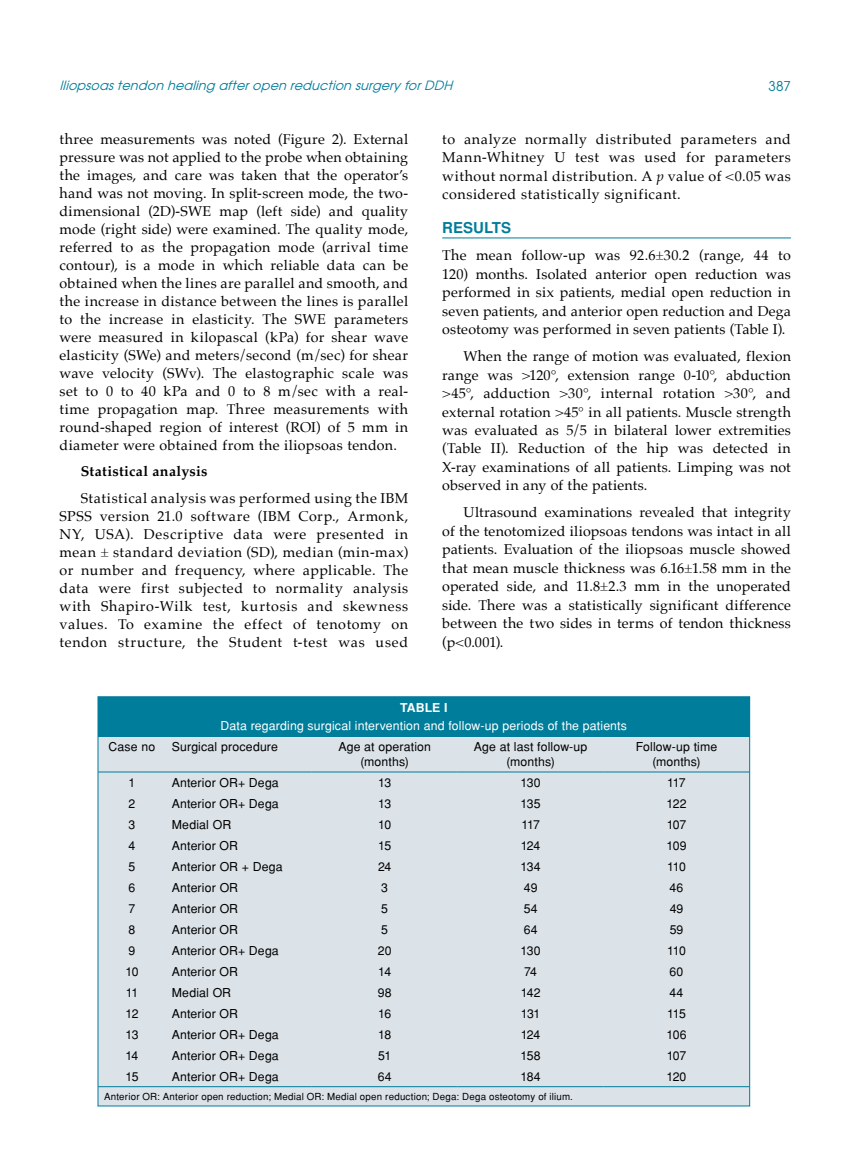
<style>
.page{position:relative;width:859px;height:1170px;background:#fff}
.page>*{position:absolute;margin:0;border:0;box-sizing:border-box;transform-origin:0 0}
.t1{font:700 15px "Helvetica Tr";letter-spacing:.005em;color:#007d9a}
.t2{font:14.25px/18px "Palatino";letter-spacing:.025em;color:#000;text-align:justify}
.t3{font:700 14.25px "Palatino";letter-spacing:.025em;color:#000}
.t4{font:13.5px "Avant Garde Tr";color:#007d9a}
.t5{font:italic 12.75px "Avant Garde Tr";color:#007d9a}
.t6{font:12.3px/14.7px "Helvetica Normal Tr";letter-spacing:.01em;color:#000;text-align:center}
.t7{font:12.3px "Helvetica Normal Tr";letter-spacing:.01em;color:#fff}
.t8{font:700 12.3px "Helvetica Tr";color:#fff}
.t9{font:9.75px "Helvetica Normal Tr";letter-spacing:.02em;color:#000}
.s1{font-style:italic}
</style>
<div class="page">
<hr style="left:442px;top:237px;width:349px;height:1px;background:#007d9a">
<div style="left:98px;top:696px;width:652px;height:409px;background:#dbe2e8"></div>
<div style="left:98px;top:697px;width:651px;height:39px;background:#007d9a"></div>
<hr style="left:98px;top:1086px;width:68px;height:1px;background:#007d9a">
<hr style="left:166px;top:1086px;width:146px;height:1px;background:#007d9a">
<hr style="left:312px;top:1086px;width:146px;height:1px;background:#007d9a">
<hr style="left:458px;top:1086px;width:146px;height:1px;background:#007d9a">
<hr style="left:604px;top:1086px;width:145px;height:1px;background:#007d9a">
<hr style="left:98px;top:771px;width:68px;height:1px;background:#007d9a">
<hr style="left:166px;top:771px;width:146px;height:1px;background:#007d9a">
<hr style="left:312px;top:771px;width:146px;height:1px;background:#007d9a">
<hr style="left:458px;top:771px;width:146px;height:1px;background:#007d9a">
<hr style="left:604px;top:771px;width:145px;height:1px;background:#007d9a">
<p class="t5" style="left:60px;top:78px;width:398px">Iliopsoastendon healing afteropen reduction surgeryforDDH</p>
<p class="t4" style="left:768px;top:77px;width:24px">387</p>
<p class="t2" style="left:60px;top:130px;width:350px">three measurements was noted (Figure 2). External pressure was not applied to the probe when obtaining the images, and care was taken that the operator’s hand was not moving. In split-screen mode, the two&shy;dimensional (2D)-SWE map (left side) and quality mode (right side) were examined. The quality mode, referred to as the propagation mode (arrival time contour), is a mode in which reliable data can be obtained when the lines are parallel and smooth, and the increase in distance between the lines is parallel to the increase in elasticity. The SWE parameters were measured in kilopascal (kPa) for shear wave elasticity (SWe) and meters/second (m/sec) for shear wave velocity (SWv). The elastographic scale was set to 0 to 40 kPa and 0 to 8 m/sec with a real&shy;time propagation map. Three measurements with round-shaped region of interest (ROI) of 5 mm in diameter were obtained from the iliopsoas tendon.</p>
<p class="t3" style="left:81px;top:459px;width:128px">Statistical analysis</p>
<p class="t2" style="left:60px;top:489px;width:350px;text-indent:21px">Statistical analysis was performed using the IBM SPSS version 21.0 software (IBM Corp., Armonk, NY, USA). Descriptive data were presented in mean ± standard deviation (SD), median (min-max) or number and frequency, where applicable. The data were first subjected to normality analysis with Shapiro-Wilk test, kurtosis and skewness values. To examine the effect of tenotomy on tendon structure, the Student t-test was used</p>
<p class="t2" style="left:442px;top:129px;width:350px;line-height:18.5px">to analyze normally distributed parameters and Mann-Whitney U test was used for parameters without normal distribution. A <span class="s1">p</span> value of &lt;0.05 was considered statistically significant.</p>
<p class="t1" style="left:442px;top:219px;width:71px">RESULTS</p>
<p class="t2" style="left:442px;top:246px;width:350px;line-height:18.5px">The mean follow-up was 92.6±30.2 (range, 44 to 120) months. Isolated anterior open reduction was performed in six patients, medial open reduction in seven patients, and anterior open reduction and Dega osteotomy was performed in seven patients (Table I).</p>
<p class="t2" style="left:442px;top:347px;width:350px;line-height:18.5px;text-indent:21px">When the range of motion was evaluated, flexion range was &gt;120°, extension range 0-10°, abduction &gt;45°, adduction &gt;30°, internal rotation &gt;30°, and external rotation &gt;45° in all patients. Muscle strength was evaluated as 5/5 in bilateral lower extremities (Table II). Reduction of the hip was detected in X-ray examinations of all patients. Limping was not observed in any of the patients.</p>
<p class="t2" style="left:442px;top:503px;width:350px;line-height:18.5px;text-indent:21px">Ultrasound examinations revealed that integrity of the tenotomized iliopsoas tendons was intact in all patients. Evaluation of the iliopsoas muscle showed that mean muscle thickness was 6.16±1.58 mm in the operated side, and 11.8±2.3 mm in the unoperated side. There was a statistically significant difference between the two sides in terms of tendon thickness (p&lt;0.001).</p>
<p class="t8" style="left:400px;top:700px;width:49px">Table I</p>
<p class="t7" style="left:221px;top:718px;width:408px">Data regarding surgical intervention and follow-up periods of the patients</p>
<p class="t6" style="left:109px;top:739px;width:48px">Case no</p>
<p class="t6" style="left:172px;top:739px;width:108px">Surgical procedure</p>
<p class="t6" style="left:338px;top:739px;width:94px">Age at operation (months)</p>
<p class="t6" style="left:474px;top:739px;width:115px">Age at last follow-up (months)</p>
<p class="t6" style="left:636px;top:739px;width:83px">Follow-up time (months)</p>
<p class="t6" style="left:129px;top:775px;width:8px">1</p>
<p class="t6" style="left:172px;top:775px;width:108px">Anterior OR+ Dega</p>
<p class="t6" style="left:378px;top:775px;width:15px">13</p>
<p class="t6" style="left:521px;top:775px;width:22px">130</p>
<p class="t6" style="left:667px;top:775px;width:20px">117</p>
<p class="t6" style="left:129px;top:796px;width:8px">2</p>
<p class="t6" style="left:172px;top:796px;width:108px">Anterior OR+ Dega</p>
<p class="t6" style="left:378px;top:796px;width:15px">13</p>
<p class="t6" style="left:521px;top:796px;width:22px">135</p>
<p class="t6" style="left:666px;top:796px;width:21px">122</p>
<p class="t6" style="left:129px;top:817px;width:8px">3</p>
<p class="t6" style="left:172px;top:817px;width:61px">Medial OR</p>
<p class="t6" style="left:378px;top:817px;width:15px">10</p>
<p class="t6" style="left:521px;top:817px;width:20px">117</p>
<p class="t6" style="left:667px;top:817px;width:21px">107</p>
<p class="t6" style="left:129px;top:838px;width:8px">4</p>
<p class="t6" style="left:172px;top:838px;width:68px">Anterior OR</p>
<p class="t6" style="left:378px;top:838px;width:15px">15</p>
<p class="t6" style="left:521px;top:838px;width:21px">124</p>
<p class="t6" style="left:666px;top:838px;width:22px">109</p>
<p class="t6" style="left:129px;top:859px;width:8px">5</p>
<p class="t6" style="left:172px;top:859px;width:112px">Anterior OR + Dega</p>
<p class="t6" style="left:378px;top:859px;width:15px">24</p>
<p class="t6" style="left:521px;top:859px;width:22px">134</p>
<p class="t6" style="left:667px;top:859px;width:20px">110</p>
<p class="t6" style="left:129px;top:880px;width:8px">6</p>
<p class="t6" style="left:172px;top:880px;width:68px">Anterior OR</p>
<p class="t6" style="left:381px;top:880px;width:8px">3</p>
<p class="t6" style="left:524px;top:880px;width:15px">49</p>
<p class="t6" style="left:670px;top:880px;width:15px">46</p>
<p class="t6" style="left:129px;top:901px;width:8px">7</p>
<p class="t6" style="left:172px;top:901px;width:68px">Anterior OR</p>
<p class="t6" style="left:381px;top:901px;width:8px">5</p>
<p class="t6" style="left:524px;top:901px;width:15px">54</p>
<p class="t6" style="left:670px;top:901px;width:15px">49</p>
<p class="t6" style="left:129px;top:922px;width:8px">8</p>
<p class="t6" style="left:172px;top:922px;width:68px">Anterior OR</p>
<p class="t6" style="left:381px;top:922px;width:8px">5</p>
<p class="t6" style="left:524px;top:922px;width:15px">64</p>
<p class="t6" style="left:670px;top:922px;width:15px">59</p>
<p class="t6" style="left:129px;top:943px;width:8px">9</p>
<p class="t6" style="left:172px;top:943px;width:108px">Anterior OR+ Dega</p>
<p class="t6" style="left:378px;top:943px;width:15px">20</p>
<p class="t6" style="left:521px;top:943px;width:22px">130</p>
<p class="t6" style="left:667px;top:943px;width:20px">110</p>
<p class="t6" style="left:125px;top:964px;width:15px">10</p>
<p class="t6" style="left:172px;top:964px;width:68px">Anterior OR</p>
<p class="t6" style="left:378px;top:964px;width:14px">14</p>
<p class="t6" style="left:524px;top:964px;width:14px">74</p>
<p class="t6" style="left:670px;top:964px;width:15px">60</p>
<p class="t6" style="left:126px;top:984px;width:14px">11</p>
<p class="t6" style="left:172px;top:984px;width:61px">Medial OR</p>
<p class="t6" style="left:378px;top:984px;width:15px">98</p>
<p class="t6" style="left:521px;top:984px;width:21px">142</p>
<p class="t6" style="left:670px;top:984px;width:15px">44</p>
<p class="t6" style="left:125px;top:1005px;width:15px">12</p>
<p class="t6" style="left:172px;top:1005px;width:68px">Anterior OR</p>
<p class="t6" style="left:378px;top:1005px;width:15px">16</p>
<p class="t6" style="left:521px;top:1005px;width:21px">131</p>
<p class="t6" style="left:667px;top:1005px;width:20px">115</p>
<p class="t6" style="left:125px;top:1026px;width:15px">13</p>
<p class="t6" style="left:172px;top:1026px;width:108px">Anterior OR+ Dega</p>
<p class="t6" style="left:378px;top:1026px;width:15px">18</p>
<p class="t6" style="left:521px;top:1026px;width:21px">124</p>
<p class="t6" style="left:666px;top:1026px;width:22px">106</p>
<p class="t6" style="left:126px;top:1047px;width:14px">14</p>
<p class="t6" style="left:172px;top:1047px;width:108px">Anterior OR+ Dega</p>
<p class="t6" style="left:378px;top:1047px;width:15px">51</p>
<p class="t6" style="left:521px;top:1047px;width:22px">158</p>
<p class="t6" style="left:667px;top:1047px;width:21px">107</p>
<p class="t6" style="left:125px;top:1068px;width:15px">15</p>
<p class="t6" style="left:172px;top:1068px;width:108px">Anterior OR+ Dega</p>
<p class="t6" style="left:378px;top:1068px;width:15px">64</p>
<p class="t6" style="left:521px;top:1068px;width:22px">184</p>
<p class="t6" style="left:667px;top:1068px;width:21px">120</p>
<p class="t9" style="left:104px;top:1090px;width:470px">Anterior OR: Anterior open reduction; Medial OR: Medial open reduction; Dega: Dega osteotomy of ilium.</p>
</div>
